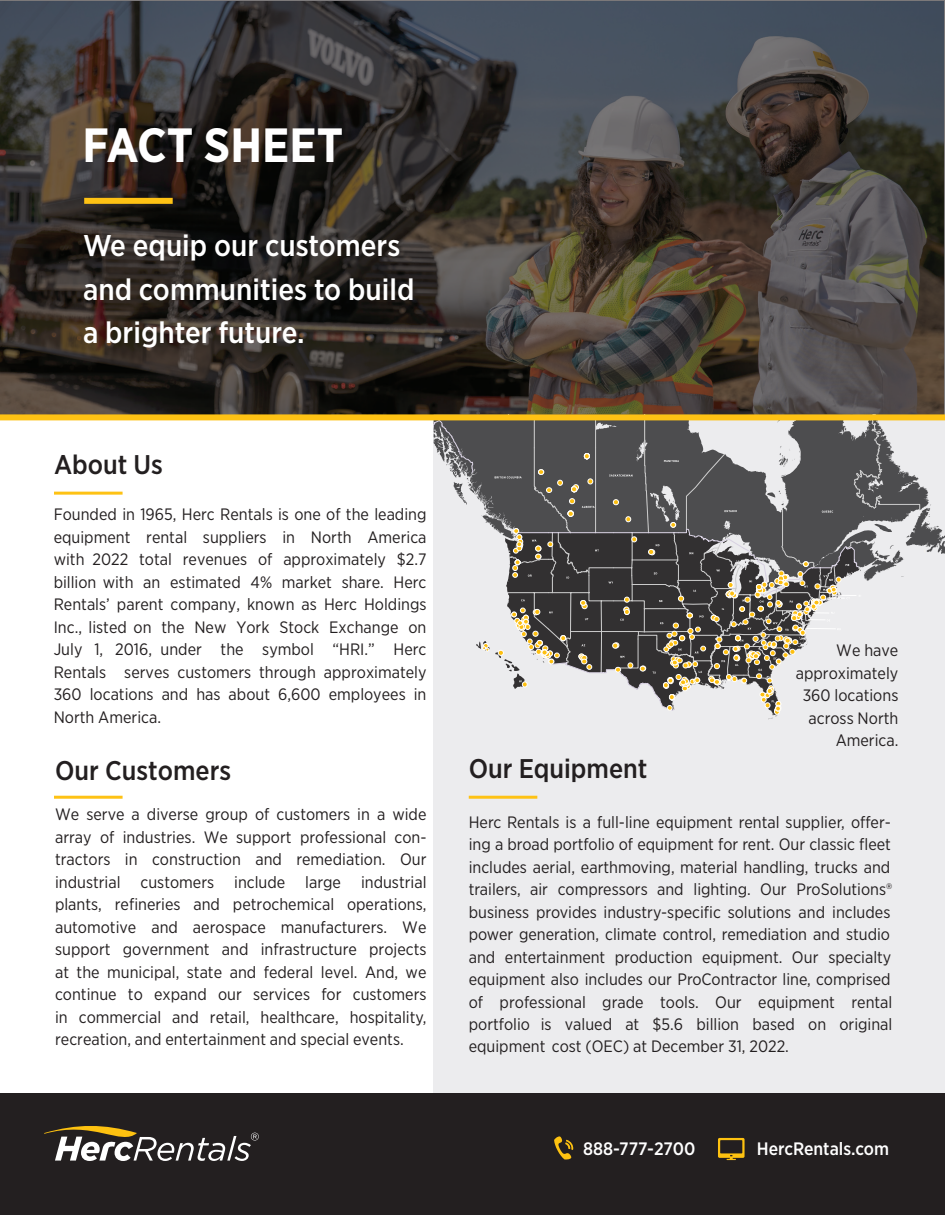
<style>
.page{position:relative;width:945px;height:1215px;background:#fff}
.page>*{position:absolute;margin:0;border:0;box-sizing:border-box;transform-origin:0 0}
.t1{font:700 48px "Gotham Narrow";color:#fff}
.t2{font:500 30px/43.5px "Gotham Narrow";color:#fff}
.t3{font:500 27px "Gotham Narrow";color:#231f20}
.t4{font:500 18px "Gotham Narrow";color:#fff}
.t5{font:16.5px/22.5px "Gotham Narrow";color:#231f20;text-align:justify}
</style>
<div class="page">
<div style="left:434px;top:417px;width:511px;height:677px;background:#ececee"></div>
<div style="left:0;top:1094px;width:945px;height:121px;background:#231f20"></div>
<svg style="left:0;top:0;width:945px;height:414px;background:#3c3936"></svg>
<svg style="left:44px;top:1126px;width:215px;height:35px"></svg>
<svg style="left:718px;top:1138px;width:27px;height:22px"></svg>
<svg style="left:554px;top:1136px;width:20px;height:24px"></svg>
<div style="left:84px;top:198px;width:89px;height:6px;background:#fec214"></div>
<hr style="left:54px;top:492px;width:69px;height:3px;background:#fec214">
<hr style="left:54px;top:796px;width:69px;height:3px;background:#fec214">
<hr style="left:469px;top:796px;width:68px;height:3px;background:#fec214">
<svg style="left:434px;top:420px;width:511px;height:299px"></svg>
<div style="left:0;top:414px;width:945px;height:6px;background:#fec214"></div>
<h1 class="t1" style="left:82px;top:114px;width:262px">FACT SHEET</h1>
<h2 class="t2" style="left:83px;top:224px;width:333px">We equip our customers and communities to build a brighter future.</h2>
<h3 class="t3" style="left:54px;top:447px;width:111px">About Us</h3>
<p class="t5" style="left:54px;top:503px;width:374px">Founded in 1965, Herc Rentals is one of the leading equipment rental suppliers in North America with 2022 total revenues of approximately $2.7 billion with an estimated 4% market share. Herc Rentals’ parent company, known as Herc Holdings Inc., listed on the New York Stock Exchange on July 1, 2016, under the symbol “HRI.” Herc Rentals serves customers through approximately 360 locations and has about 6,600 employees in North America.</p>
<h3 class="t3" style="left:55px;top:754px;width:178px">Our Customers</h3>
<p class="t5" style="left:55px;top:803px;width:373px">We serve a diverse group of customers in a wide array of industries. We support professional con&shy;tractors in construction and remediation. Our industrial customers include large industrial plants, refineries and petrochemical operations, automotive and aerospace manufacturers. We support government and infrastructure projects at the municipal, state and federal level. And, we continue to expand our services for customers in commercial and retail, healthcare, hospitality, recreation, and entertainment and special events.</p>
<p class="t5" style="left:796px;top:639px;width:104px;text-align:right">We have approximately<br>360 locations across North<br>America.</p>
<h3 class="t3" style="left:469px;top:752px;width:180px">Our Equipment</h3>
<p class="t5" style="left:469px;top:810px;width:425px;text-align:left">Herc Rentals is a full-line equipment rental supplier, offer&shy;ing a broad portfolio of equipment for rent. Our classic fleet includes aerial, earthmoving, material handling, trucks and trailers, air compressors and lighting. Our ProSolutions® business provides industry-specific solutions and includes power generation, climate control, remediation and studio and entertainment production equipment. Our specialty equipment also includes our ProContractor line, comprised of professional grade tools. Our equipment rental portfolio is valued at $5.6 billion based on original equipment cost (OEC) at December 31, 2022.</p>
<p class="t4" style="left:583px;top:1137px;width:114px">888-777-2700</p>
<p class="t4" style="left:757px;top:1137px;width:134px">HercRentals.com</p>
</div>
